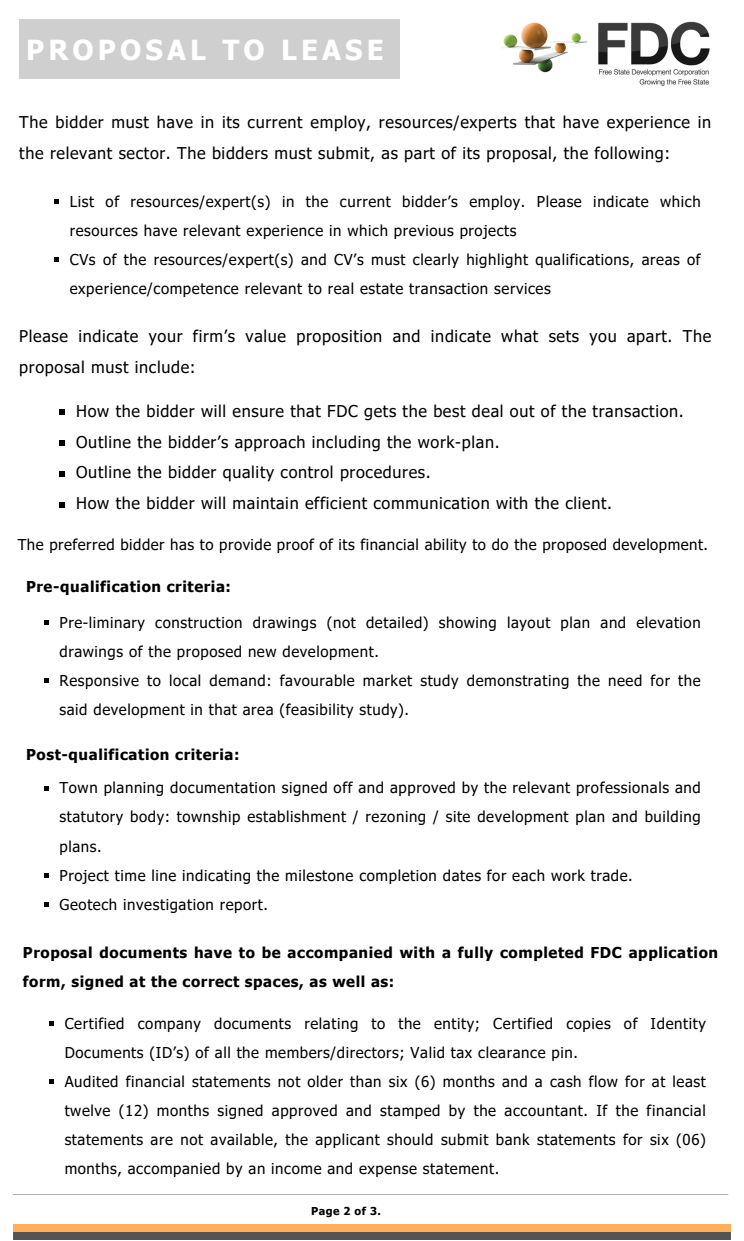
<style>
.page{position:relative;width:744px;height:1241px;background:#fff}
.page>*{position:absolute;margin:0;border:0;box-sizing:border-box;transform-origin:0 0}
.t1{font:700 27.62px "Tahoma";letter-spacing:.15em;color:#fff}
.t2{font:16.25px/30.9px "Tahoma";letter-spacing:.04em;color:#000}
.t3{font:15px/29px "Tahoma";letter-spacing:.04em;color:#000}
.t4{font:700 15px/29px "Tahoma";letter-spacing:.04em;color:#000}
.t5{font:700 10.88px "Tahoma";letter-spacing:.04em;color:#000}
</style>
<div class="page">
<div style="left:19px;top:19px;width:381px;height:59px;background:#cfcfcf"></div>
<img style="left:500px;top:21px;width:210px;height:65px">
<div style="left:13px;top:1223px;width:717px;height:16px;background:#ffae59"></div>
<div style="left:13px;top:1231px;width:717px;height:8px;background:#545454"></div>
<hr style="left:13px;top:1193px;width:715px;height:1px;background:#000">
<svg style="left:59px;top:409px;width:6px;height:5px"></svg>
<svg style="left:59px;top:440px;width:6px;height:5px"></svg>
<svg style="left:59px;top:471px;width:6px;height:5px"></svg>
<svg style="left:59px;top:502px;width:6px;height:5px"></svg>
<svg style="left:44px;top:620px;width:5px;height:5px"></svg>
<svg style="left:44px;top:678px;width:5px;height:5px"></svg>
<svg style="left:44px;top:786px;width:5px;height:4px"></svg>
<svg style="left:44px;top:873px;width:5px;height:4px"></svg>
<svg style="left:44px;top:902px;width:5px;height:4px"></svg>
<svg style="left:54px;top:199px;width:5px;height:5px"></svg>
<svg style="left:54px;top:257px;width:5px;height:5px"></svg>
<svg style="left:49px;top:1021px;width:5px;height:5px"></svg>
<svg style="left:49px;top:1079px;width:5px;height:5px"></svg>
<p class="t1" style="left:26px;top:32px;width:359px">PROPOSAL TO LEASE</p>
<p class="t2" style="left:19px;top:106px;width:693px">The bidder must have in its current employ, resources/experts that have experience in the relevant sector. The bidders must submit, as part of its proposal, the following:</p>
<p class="t3" style="left:70px;top:186px;width:632px">List of resources/expert(s) in the current bidder’s employ. Please indicate which resources have relevant experience in which previous projects</p>
<p class="t3" style="left:70px;top:244px;width:632px">CVs of the resources/expert(s) and CV’s must clearly highlight qualifications, areas of experience/competence relevant to real estate transaction services</p>
<p class="t2" style="left:19px;top:320px;width:693px">Please indicate your firm’s value proposition and indicate what sets you apart. The proposal must include:</p>
<p class="t2" style="left:76px;top:394px;width:609px">How the bidder will ensure that FDC gets the best deal out of the transaction.</p>
<p class="t2" style="left:76px;top:425px;width:425px">Outline the bidder’s approach including the work-plan.</p>
<p class="t2" style="left:76px;top:456px;width:356px">Outline the bidder quality control procedures.</p>
<p class="t2" style="left:76px;top:487px;width:537px">How the bidder will maintain efficient communication with the client.</p>
<p class="t3" style="left:18px;top:529px;width:692px">The preferred bidder has to provide proof of its financial ability to do the proposed development.</p>
<p class="t4" style="left:26px;top:571px;width:206px">Pre-qualification criteria:</p>
<p class="t3" style="left:60px;top:607px;width:642px">Pre-liminary construction drawings (not detailed) showing layout plan and elevation drawings of the proposed new development.</p>
<p class="t3" style="left:60px;top:665px;width:642px">Responsive to local demand: favourable market study demonstrating the need for the said development in that area (feasibility study).</p>
<p class="t4" style="left:26px;top:739px;width:215px">Post-qualification criteria:</p>
<p class="t3" style="left:60px;top:773px;width:642px;text-align:justify">Town planning documentation signed off and approved by the relevant professionals and statutory body: township establishment / rezoning / site development plan and building plans.</p>
<p class="t3" style="left:60px;top:860px;width:575px">Project time line indicating the milestone completion dates for each work trade.</p>
<p class="t3" style="left:60px;top:889px;width:210px">Geotech investigation report.</p>
<p class="t4" style="left:23px;top:937px;width:696px">Proposal documents have to be accompanied with a fully completed FDC application form, signed at the correct spaces, as well as:</p>
<p class="t3" style="left:65px;top:1008px;width:642px">Certified company documents relating to the entity; Certified copies of Identity<br>Documents (ID’s) of all the members/directors; Valid tax clearance pin.</p>
<p class="t3" style="left:65px;top:1066px;width:642px;text-align:justify">Audited financial statements not older than six (6) months and a cash flow for at least twelve (12) months signed approved and stamped by the accountant. If the financial statements are not available, the applicant should submit bank statements for six (06) months, accompanied by an income and expense statement.</p>
<p class="t5" style="left:311px;top:1204px;width:71px">Page 2 of 3.</p>
</div>
